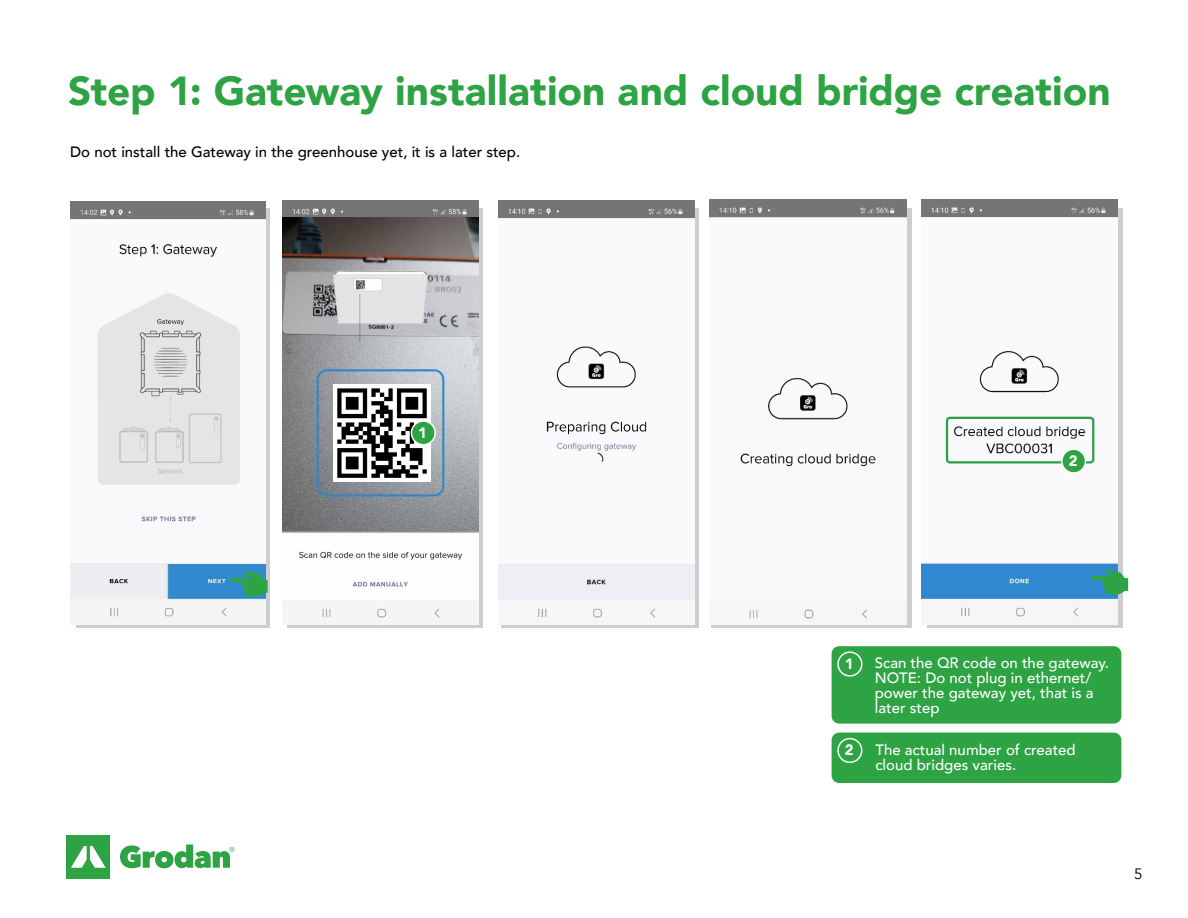
<style>
.page{position:relative;width:1188px;height:918px;background:#fff}
.page>*{position:absolute;margin:0;border:0;box-sizing:border-box;transform-origin:0 0}
.t1{font:900 40.5px "Avenir";color:#2da343}
.t2{font:500 15px/15px "Avenir";color:#fff}
.t3{font:500 15px "Avenir";color:#000}
.t4{font:900 15px "Avenir";color:#fff}
.t5{font:15px "Avenir";color:#000}
</style>
<div class="page">
<div style="left:288px;top:208px;width:195px;height:419px;background:#cccecf"></div>
<img style="left:282px;top:201px;width:197px;height:424px">
<img style="left:283px;top:218px;width:196px;height:313px">
<div style="left:501px;top:208px;width:197px;height:419px;background:linear-gradient(to bottom,#cccecf,#cccecf)"></div>
<img style="left:498px;top:201px;width:196px;height:424px">
<div style="left:711px;top:208px;width:200px;height:419px;background:linear-gradient(to bottom,#cccecf,#cccecf)"></div>
<img style="left:710px;top:200px;width:196px;height:425px">
<div style="left:927px;top:208px;width:195px;height:419px;background:#cccecf"></div>
<img style="left:922px;top:200px;width:196px;height:424px">
<div style="left:67px;top:835px;width:43px;height:44px;background:#2da343"></div>
<svg style="left:71px;top:846px;width:35px;height:22px"></svg>
<svg style="left:120px;top:845px;width:114px;height:23px"></svg>
<svg style="left:76px;top:208px;width:194px;height:419px;fill:#cccecf"></svg>
<div style="left:832px;top:646px;width:289px;height:78px;background:#2da343;border-radius:8px"></div>
<div style="left:832px;top:733px;width:289px;height:50px;background:#2da343;border-radius:7px"></div>
<div style="left:837px;top:651px;width:25px;height:26px;border:2px solid #fff;border-radius:50%"></div>
<div style="left:837px;top:738px;width:25px;height:25px;border:2px solid #fff;border-radius:50%"></div>
<svg style="left:1091px;top:570px;width:37px;height:25px"></svg>
<img style="left:70px;top:201px;width:195px;height:423px">
<svg style="left:185px;top:561px;width:83px;height:35px;background:#4598b8"></svg>
<div style="left:946px;top:417px;width:148px;height:46px;border:2px solid #2da343;border-radius:3px"></div>
<div style="left:1062px;top:449px;width:24px;height:24px;background:#2da343;border-radius:50%"></div>
<div style="left:1061px;top:449px;width:25px;height:25px;border:2px solid #fff;border-radius:50%"></div>
<img style="left:81px;top:277px;width:168px;height:277px">
<img style="left:333px;top:384px;width:97px;height:97px">
<div style="left:411px;top:421px;width:24px;height:24px;background:#2da343;border-radius:50%"></div>
<div style="left:411px;top:420px;width:25px;height:26px;border:2px solid #fff;border-radius:50%"></div>
<h1 class="t1" style="left:68px;top:56px;width:1044px">Step 1: Gateway installation and cloud bridge creation</h1>
<p class="t3" style="left:70px;top:139px;width:452px">Do not install the Gateway in the greenhouse yet, it is a later step.</p>
<p class="t4" style="left:418px;top:420px;width:10px">1</p>
<p class="t4" style="left:1069px;top:448px;width:10px">2</p>
<p class="t4" style="left:845px;top:651px;width:10px">1</p>
<p class="t4" style="left:845px;top:737px;width:10px">2</p>
<p class="t2" style="left:875px;top:655px;width:236px">Scan the QR code on the gateway.<br>NOTE: Do not plug in ethernet/ power the gateway yet, that is a later step</p>
<p class="t2" style="left:875px;top:741px;width:202px">The actual number of created cloud bridges varies.</p>
<p class="t5" style="left:1134px;top:865px;width:10px">5</p>
</div>
